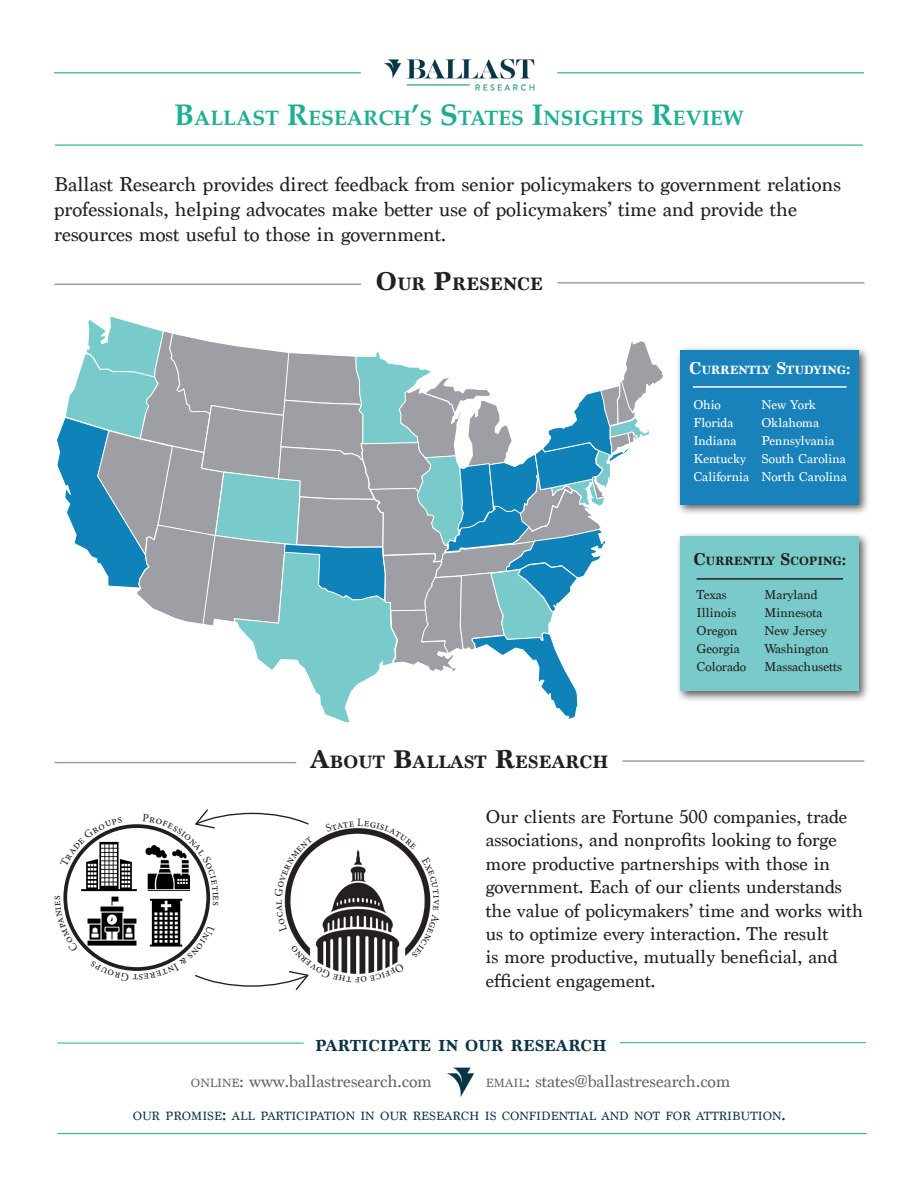
<style>
.page{position:relative;width:918px;height:1188px;background:#fff}
.page>*{position:absolute;margin:0;border:0;box-sizing:border-box;transform-origin:0 0}
.t1{font:21px/25.2px "Marion";color:#231f20}
.t2{font:700 21px "Palatino";color:#1baf94}
.t3{font:19.5px/23.4px "Marion";color:#231f20}
.t4{font:700 18.9px "Marion";color:#231f20}
.t5{font:18px "Marion";color:#63656a}
.t6{font:700 16.8px "Marion";color:#0b3445}
.t7{font:13.5px/18px "Marion";color:#fff}
.t8{font:13.5px/18px "Marion";color:#231f20}
.t9{font:12.6px "Marion";color:#0b3445}
.t10{font:700 12.6px "Marion";color:#fff}
.t11{font:700 12.6px "Marion";color:#231f20}
.t12{font:11.4px "Minion Pro";color:#231f20}
.s1{font-size:30px}
.s2{font-size:27px}
.s3{font-size:18px}
.s4{font-size:12.6px}
.s5{font-style:inherit}
</style>
<div class="page">
<svg style="left:56px;top:317px;width:607px;height:405px"></svg>
<div style="left:675px;top:345px;width:195px;height:171px;background:#231f20;opacity:.75"></div>
<div style="left:681px;top:350px;width:178px;height:155px;background:#1982ba"></div>
<hr style="left:693px;top:386px;width:154px;height:2px;background:#fff">
<div style="left:675px;top:532px;width:195px;height:170px;background:#231f20;opacity:.75"></div>
<div style="left:681px;top:537px;width:178px;height:154px;background:#78cbca"></div>
<hr style="left:697px;top:578px;width:146px;height:2px;background:#231f20">
<hr style="left:54px;top:284px;width:307px;height:1px;background:#9c9ea4">
<hr style="left:558px;top:282px;width:306px;height:2px;background:#9c9ea4">
<img style="left:447px;top:1067px;width:27px;height:30px">
<hr style="left:57px;top:1133px;width:810px;height:1px;background:#1baf94">
<hr style="left:57px;top:1043px;width:247px;height:1px;background:#1baf94">
<hr style="left:620px;top:1042px;width:246px;height:1px;background:#1baf94">
<img style="left:384px;top:58px;width:151px;height:32px">
<hr style="left:55px;top:145px;width:808px;height:1px;background:#1baf94">
<hr style="left:557px;top:72px;width:307px;height:1px;background:#1baf94">
<hr style="left:54px;top:72px;width:307px;height:1px;background:#1baf94">
<hr style="left:54px;top:762px;width:242px;height:1px;background:#9c9ea4">
<hr style="left:623px;top:760px;width:241px;height:2px;background:#9c9ea4">
<svg style="left:63px;top:809px;width:368px;height:181px"></svg>
<p class="t2" style="left:174px;top:100px;width:571px"><span class="s1">B</span>ALLAST <span class="s1">R</span>ESEARCH<span class="s1">’</span>S <span class="s1">S</span>TATES <span class="s1">I</span>NSIGHTS <span class="s1">R</span>EVIEW</p>
<p class="t1" style="left:54px;top:171px;width:788px">Ballast Research provides direct feedback from senior policymakers to government relations professionals, helping advocates make better use of policymakers’ time and provide the resources most useful to those in government.</p>
<p class="t4" style="left:376px;top:273px;width:168px"><span class="s2">O</span>UR <span class="s2">P</span>RESENCE</p>
<p class="t10" style="left:689px;top:362px;width:163px"><span class="s3">C</span>URRENTLY <span class="s3">S</span>TUDYING<span class="s3">:</span></p>
<p class="t7" style="left:693px;top:395px;width:57px">Ohio<br>Florida<br>Indiana<br>Kentucky<br>California</p>
<p class="t7" style="left:761px;top:395px;width:87px">New York<br>Oklahoma<br>Pennsylvania<br>South Carolina<br>North Carolina</p>
<p class="t11" style="left:693px;top:553px;width:106px"><span class="s3">C</span>URRENTLY <span class="s3">S</span>COPI</p>
<p class="t11" style="left:823px;top:553px;width:24px">NG<span class="s3">:</span></p>
<p class="t8" style="left:697px;top:586px;width:51px">Texas<br>Illinois<br>Oregon<br>Georgia<br>Colorado</p>
<p class="t8" style="left:764px;top:586px;width:79px">Maryland<br>Minnesota<br>New Jersey<br>Washington<br>Massachusetts</p>
<p class="t12" style="left:270px;top:905px;width:7px;rotate:-90deg">l</p>
<p class="t4" style="left:310px;top:751px;width:300px"><span class="s2">A</span>BO UT <span class="s2">B</span>ALLAST <span class="s2">R</span>ESEARC H</p>
<p class="t12" style="left:360px;top:988px;width:7px;rotate:180deg">f</p>
<p class="t12" style="left:445px;top:899px;width:8px;rotate:90deg">v</p>
<p class="t3" style="left:486px;top:805px;width:379px">Our clients are Fortune 500 companies, trade associations, and nonprofits looking to forge more productive partnerships with those in government. Each of our clients understands the value of policymakers’ time and works with us to optimize every interaction. The result<br>is more productive, mutually beneficial, and efficient engagement.</p>
<p class="t6" style="left:315px;top:1036px;width:56px">PARTICIP</p>
<p class="t6" style="left:398px;top:1036px;width:210px">ATE IN OUR RESEARCH</p>
<p class="t5" style="left:191px;top:1070px;width:242px"><span class="s4">ONLINE</span><span class="s5">:</span> www.ballastresearch.com</p>
<p class="t5" style="left:486px;top:1070px;width:246px"><span class="s4">EMAIL</span><span class="s5">:</span> states@ballastresearch.com</p>
<p class="t9" style="left:133px;top:1109px;width:654px">OUR PROMISE<span class="s3">:</span> ALL PARTICI PATION IN OUR RESEARCH IS CONFIDENTIAL AND NOT FOR ATTRI BUTION<span class="s3">.</span></p>
</div>
